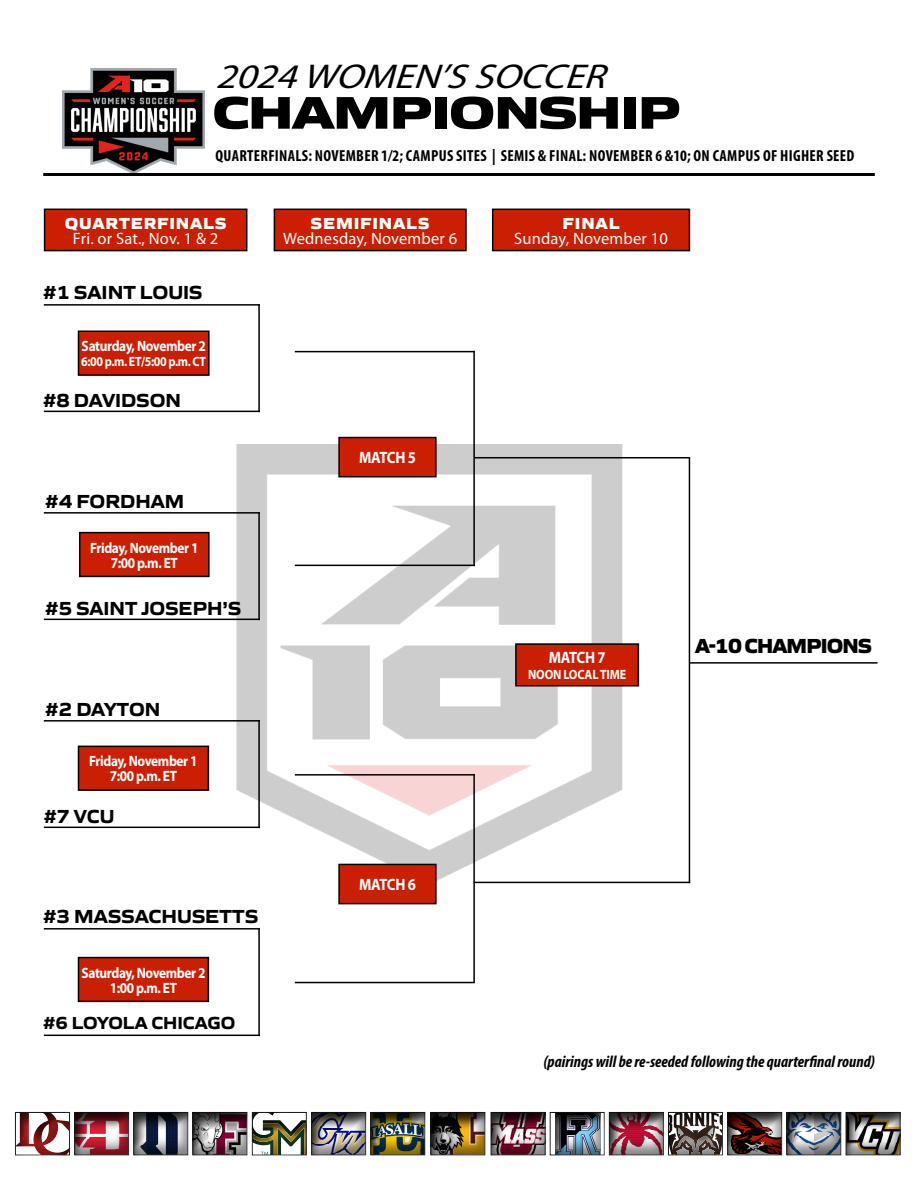
<style>
.page{position:relative;width:918px;height:1188px;background:#fff}
.page>*{position:absolute;margin:0;border:0;box-sizing:border-box;transform-origin:0 0}
.t1{font:800 47.25px "Gomme Sans";letter-spacing:-.03em;color:#000;scale:1.21 1}
.t2{font:italic 34.5px "Myriad Pro";color:#000;scale:1.13 1}
.t3{font:800 21px "Gomme Sans";letter-spacing:-.04em;color:#000;scale:.96 1}
.t4{font:700 19.5px "Gomme Sans";color:#000}
.t5{font:700 18px "Gomme Sans";color:#000}
.t6{font:16.5px "Myriad Pro";letter-spacing:.01em;color:#fff}
.t7{font:italic 700 condensed 16.5px "Myriad Pro";color:#000}
.t8{font:800 16.5px "Gomme Sans";letter-spacing:.05em;color:#fff}
.t9{font:700 16.5px "Myriad Pro";letter-spacing:-.025em;color:#fff;scale:.89 1}
.t10{font:700 condensed 16.05px "Myriad Pro";letter-spacing:.02em;color:#000}
.t11{font:700 15px "Myriad Pro";letter-spacing:-.03em;color:#fff;scale:.89 1}
.t12{font:700 13.5px "Myriad Pro";letter-spacing:-.01em;color:#fff;scale:.89 1}
</style>
<div class="page">
<hr style="left:43px;top:173px;width:832px;height:3px;background:#000">
<img style="left:225px;top:444px;width:408px;height:438px">
<div style="left:45px;top:209px;width:202px;height:42px;background:#cb1f03"></div>
<div style="left:44px;top:209px;width:203px;height:42px;border:2px solid #000"></div>
<div style="left:274px;top:209px;width:192px;height:42px;background:#cb1f03"></div>
<div style="left:274px;top:209px;width:193px;height:42px;border:2px solid #000"></div>
<div style="left:493px;top:209px;width:196px;height:42px;background:#cb1f03"></div>
<div style="left:492px;top:209px;width:198px;height:42px;border:2px solid #000"></div>
<hr style="left:258px;top:304px;width:2px;height:108px;background:#000">
<hr style="left:44px;top:411px;width:216px;height:1px;background:#000">
<hr style="left:44px;top:304px;width:216px;height:2px;background:#000">
<hr style="left:258px;top:928px;width:2px;height:108px;background:#000">
<hr style="left:44px;top:1035px;width:216px;height:1px;background:#000">
<hr style="left:44px;top:928px;width:216px;height:2px;background:#000">
<hr style="left:258px;top:720px;width:2px;height:108px;background:#000">
<hr style="left:44px;top:827px;width:216px;height:1px;background:#000">
<hr style="left:44px;top:720px;width:216px;height:2px;background:#000">
<hr style="left:258px;top:512px;width:2px;height:108px;background:#000">
<hr style="left:44px;top:619px;width:216px;height:1px;background:#000">
<hr style="left:44px;top:512px;width:216px;height:2px;background:#000">
<hr style="left:295px;top:351px;width:180px;height:1px;background:#000">
<hr style="left:295px;top:565px;width:180px;height:1px;background:#000">
<hr style="left:473px;top:351px;width:2px;height:215px;background:#000">
<hr style="left:295px;top:774px;width:180px;height:2px;background:#000">
<hr style="left:295px;top:982px;width:180px;height:1px;background:#000">
<hr style="left:473px;top:774px;width:2px;height:209px;background:#000">
<hr style="left:474px;top:457px;width:216px;height:1px;background:#000">
<hr style="left:474px;top:882px;width:216px;height:1px;background:#000">
<hr style="left:689px;top:458px;width:1px;height:425px;background:#000">
<div style="left:339px;top:438px;width:97px;height:39px;background:#cb1f03"></div>
<div style="left:338px;top:437px;width:99px;height:40px;border:2px solid #000"></div>
<hr style="left:689px;top:662px;width:189px;height:2px;background:#000">
<div style="left:79px;top:331px;width:130px;height:44px;background:#cb1f03"></div>
<div style="left:78px;top:331px;width:132px;height:45px;border:2px solid #000"></div>
<div style="left:80px;top:533px;width:129px;height:43px;background:#cb1f03"></div>
<div style="left:79px;top:532px;width:131px;height:45px;border:2px solid #000"></div>
<div style="left:79px;top:746px;width:129px;height:44px;background:#cb1f03"></div>
<div style="left:78px;top:746px;width:131px;height:45px;border:2px solid #000"></div>
<div style="left:79px;top:958px;width:129px;height:43px;background:#cb1f03"></div>
<div style="left:78px;top:957px;width:131px;height:45px;border:2px solid #000"></div>
<div style="left:516px;top:644px;width:122px;height:42px;background:#cb1f03"></div>
<div style="left:515px;top:643px;width:124px;height:44px;border:2px solid #000"></div>
<div style="left:13px;top:1111px;width:57px;height:46px;background:#000;opacity:.75"></div>
<div style="left:71px;top:1111px;width:59px;height:46px;background:#000;opacity:.75"></div>
<div style="left:190px;top:1111px;width:59px;height:46px;background:#000;opacity:.75"></div>
<div style="left:309px;top:1111px;width:58px;height:46px;background:#000;opacity:.75"></div>
<div style="left:488px;top:1111px;width:59px;height:46px;background:#000;opacity:.75"></div>
<div style="left:369px;top:1111px;width:57px;height:46px;background:#000;opacity:.75"></div>
<div style="left:547px;top:1111px;width:58px;height:46px;background:#000;opacity:.75"></div>
<div style="left:607px;top:1111px;width:57px;height:46px;background:#000;opacity:.75"></div>
<div style="left:665px;top:1111px;width:59px;height:46px;background:#000;opacity:.75"></div>
<div style="left:726px;top:1111px;width:57px;height:46px;background:#000;opacity:.75"></div>
<div style="left:784px;top:1111px;width:59px;height:46px;background:#000;opacity:.75"></div>
<div style="left:844px;top:1111px;width:57px;height:46px;background:#000;opacity:.75"></div>
<div style="left:250px;top:1111px;width:57px;height:46px;background:#000;opacity:.75"></div>
<div style="left:131px;top:1111px;width:57px;height:46px;background:#000;opacity:.75"></div>
<div style="left:428px;top:1111px;width:59px;height:46px;background:#000;opacity:.75"></div>
<div style="left:339px;top:864px;width:97px;height:40px;background:#cb1f03"></div>
<div style="left:338px;top:864px;width:99px;height:40px;border:2px solid #000"></div>
<img style="left:63px;top:68px;width:142px;height:105px">
<p class="t2" style="left:215px;top:55px;width:357px">2024WOMEN’SSOCCER</p>
<p class="t1" style="left:212px;top:74px;width:389px">CHAMPIONSHIP</p>
<p class="t10" style="left:215px;top:146px;width:641px">QUARTERFINALS: NOVEMBER 1/2; CAMPUS SITES | SEMIS &amp; FINAL: NOVEMBER 6 &amp;10; ON CAMPUS OF HIGHER SEED</p>
<p class="t8" style="left:65px;top:210px;width:163px">QUARTERFINALS</p>
<p class="t6" style="left:73px;top:228px;width:147px">Fri. or Sat., Nov. 1 &amp; 2</p>
<p class="t4" style="left:43px;top:277px;width:161px">#1 SAINT LOUIS</p>
<p class="t11" style="left:82px;top:336px;width:141px">Saturday, November 2</p>
<p class="t12" style="left:81px;top:353px;width:142px">6:00 p.m. ET/5:00 p.m. CT</p>
<p class="t4" style="left:43px;top:384px;width:139px">#8 DAVIDSON</p>
<p class="t4" style="left:45px;top:486px;width:140px">#4 FORDHAM</p>
<p class="t11" style="left:90px;top:538px;width:123px">Friday, November 1</p>
<p class="t11" style="left:111px;top:553px;width:77px">7:00 p.m. ET</p>
<p class="t4" style="left:45px;top:592px;width:198px">#5 SAINT JOSEPH’S</p>
<p class="t8" style="left:311px;top:210px;width:120px">SEMIFINALS</p>
<p class="t6" style="left:283px;top:228px;width:176px">Wednesday, November 6</p>
<p class="t9" style="left:359px;top:447px;width:66px">MATCH 5</p>
<p class="t4" style="left:45px;top:694px;width:117px">#2 DAYTON</p>
<p class="t11" style="left:89px;top:752px;width:123px">Friday, November 1</p>
<p class="t11" style="left:110px;top:767px;width:77px">7:00 p.m. ET</p>
<p class="t4" style="left:44px;top:800px;width:72px">#7 VCU</p>
<p class="t4" style="left:43px;top:900px;width:217px">#3 MASSACHUSETTS</p>
<p class="t11" style="left:81px;top:963px;width:141px">Saturday, November 2</p>
<p class="t11" style="left:110px;top:978px;width:77px">1:00 p.m. ET</p>
<p class="t5" style="left:43px;top:1009px;width:194px">#6 LOYOLA CHICAGO</p>
<p class="t9" style="left:359px;top:874px;width:66px">MATCH 6</p>
<p class="t8" style="left:563px;top:210px;width:58px">FINAL</p>
<p class="t6" style="left:514px;top:228px;width:155px">Sunday, November 10</p>
<p class="t9" style="left:549px;top:647px;width:66px">MATCH 7</p>
<p class="t12" style="left:528px;top:666px;width:112px">NOON LOCAL TIME</p>
<p class="t3" style="left:695px;top:628px;width:186px">A-10 CHAMPIONS</p>
<p class="t7" style="left:543px;top:1051px;width:333px">(pairings will be re-seeded following the quarterfinal round)</p>
</div>
